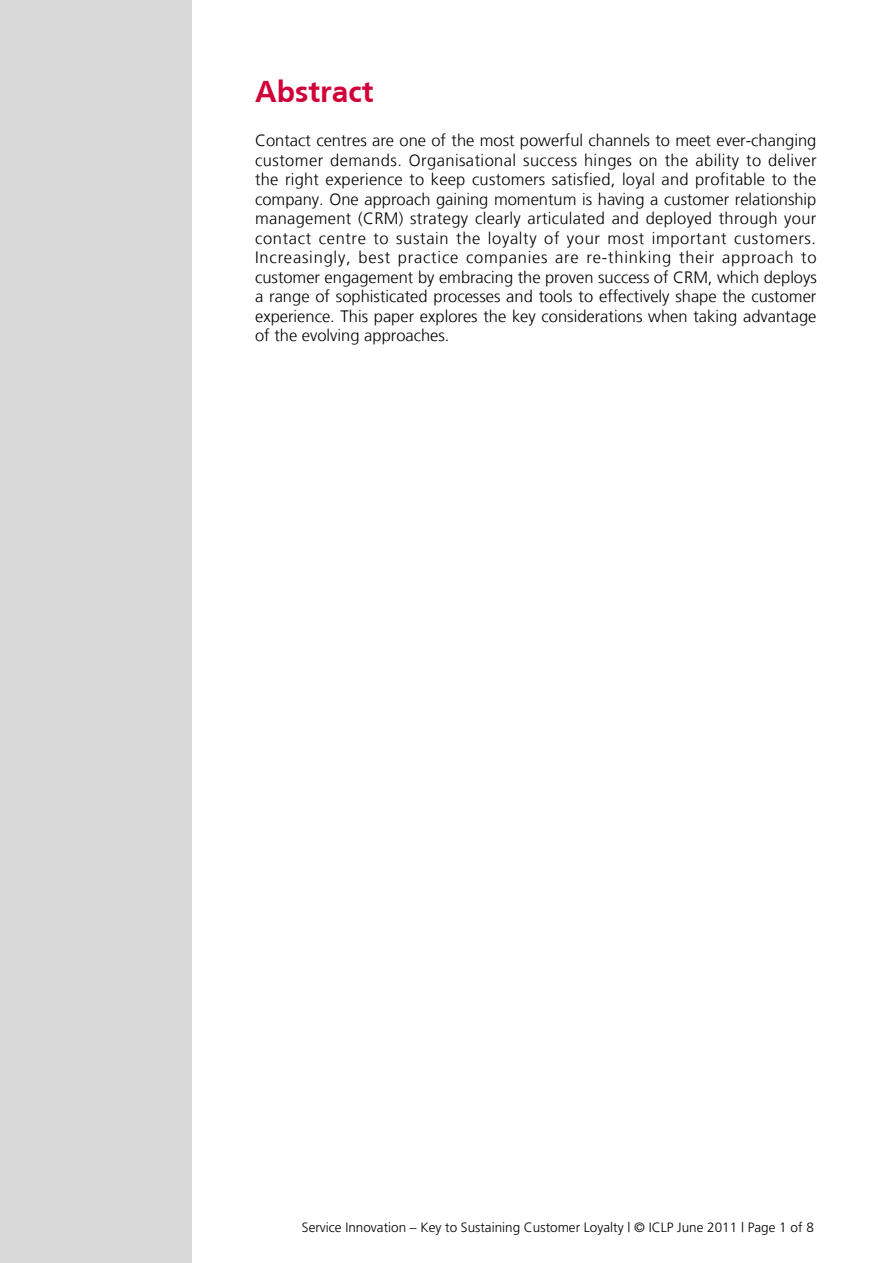
<style>
.page{position:relative;width:893px;height:1263px;background:#fff}
.page>*{position:absolute;margin:0;border:0;box-sizing:border-box;transform-origin:0 0}
.t1{font:700 30px "Frutiger CE";color:#d10038}
.t2{font:300 16.5px/19.5px "Frutiger LT";color:#000;text-align:justify}
.t3{font:300 13.5px "Frutiger";color:#000}
</style>
<div class="page">
<div style="left:0;top:0;width:191px;height:1263px;background:#dadada"></div>
<h1 class="t1" style="left:255px;top:74px;width:120px">Abstract</h1>
<p class="t2" style="left:255px;top:131px;width:563px">Contact centres are one of the most powerful channels to meet ever-changing customer demands. Organisational success hinges on the ability to deliver the right experience to keep customers satisfied, loyal and profitable to the company. One approach gaining momentum is having a customer relationship management (CRM) strategy clearly articulated and deployed through your contact centre to sustain the loyalty of your most important customers.<br>Increasingly, best practice companies are re-thinking their approach to customer engagement by embracing the proven success of CRM, which deploys a range of sophisticated processes and tools to effectively shape the customer experience. This paper explores the key considerations when taking advantage of the evolving approaches.</p>
<p class="t3" style="left:302px;top:1219px;width:513px">Service Innovation – Key to Sustaining Customer Loyalty | © ICLP June 2011 | Page 1 of 8</p>
</div>
